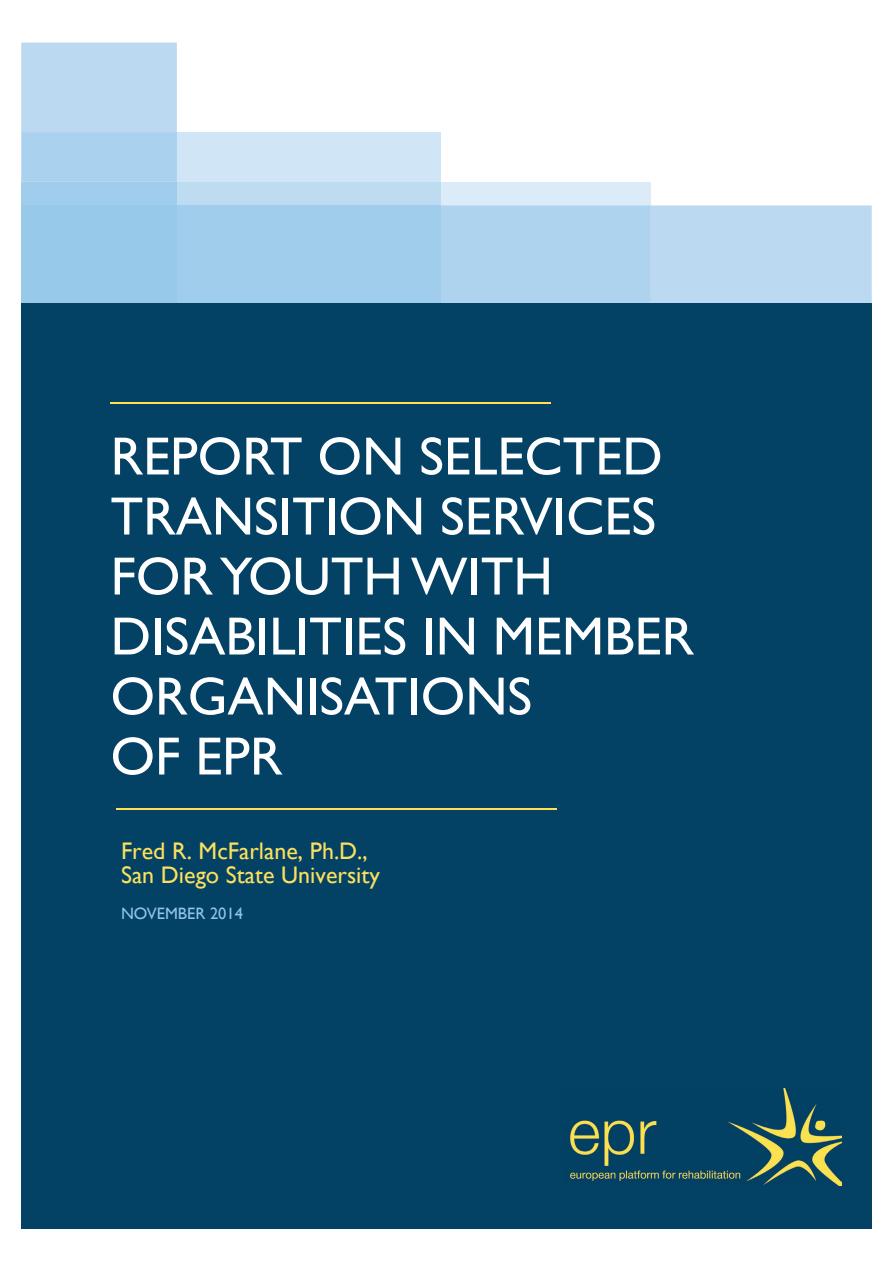
<style>
.page{position:relative;width:893px;height:1263px;background:#fff}
.page>*{position:absolute;margin:0;border:0;box-sizing:border-box;transform-origin:0 0}
.t1{font:54px/60px "Gill Sans";color:#fff}
.t2{font:24px/24px "Gill Sans";color:#fae05c}
.t3{font:16.5px "Gill Sans";color:#90c5e9}
</style>
<div class="page">
<div style="left:177px;top:132px;width:264px;height:50px;background:#d0e6f6"></div>
<svg style="left:21px;top:43px;width:156px;height:139px;background:#b5d6ef"></svg>
<div style="left:651px;top:205px;width:221px;height:99px;background:#bbdaf1"></div>
<div style="left:441px;top:182px;width:210px;height:23px;background:#dbebf7"></div>
<div style="left:177px;top:182px;width:264px;height:23px;background:#bddbf1"></div>
<div style="left:21px;top:182px;width:156px;height:23px;background:#a1cdec"></div>
<div style="left:441px;top:205px;width:210px;height:99px;background:#aed3ef"></div>
<div style="left:177px;top:205px;width:264px;height:112px;background:#a1cdec"></div>
<div style="left:21px;top:205px;width:156px;height:112px;background:#97c9eb"></div>
<div style="left:21px;top:304px;width:851px;height:925px;background:#034165"></div>
<hr style="left:111px;top:402px;width:440px;height:1px;background:#ffe152">
<hr style="left:116px;top:809px;width:440px;height:1px;background:#ffe152">
<img style="left:570px;top:1089px;width:271px;height:96px">
<p class="t1" style="left:111px;top:427px;width:585px">REPORT ON SELECTED<br>TRANSITION SERVICES<br>FOR YOUTH WITH<br>DISABILITIES IN MEMBER<br>ORGANISATIONS<br>OF EPR</p>
<p class="t2" style="left:121px;top:840px;width:260px">Fred R. McFarlane, Ph.D.,<br>San Diego State University</p>
<p class="t3" style="left:121px;top:904px;width:124px">NOVEMBER 2014</p>
</div>
